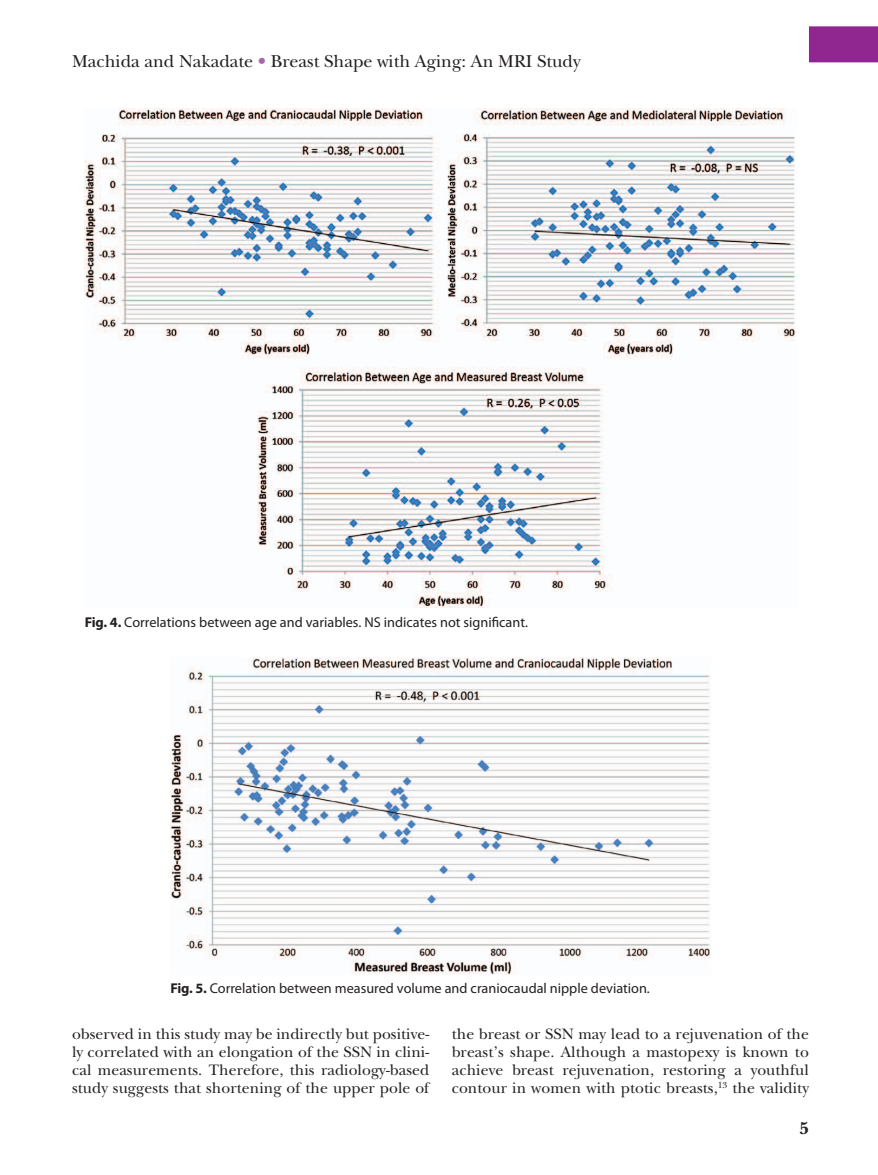
<style>
.page{position:relative;width:878px;height:1175px;background:#fff}
.page>*{position:absolute;margin:0;border:0;box-sizing:border-box;transform-origin:0 0}
.t1{font:18px "New Baskerville";color:#231f20}
.t2{font:700 18px "New Baskerville";color:#231f20}
.t3{font:15.75px/18px "New Baskerville";letter-spacing:.005em;color:#231f20;text-align:justify}
.t4{font:14.25px "Myriad Pro";color:#231f20}
.s1{color:#a966aa}
.s2{font-weight:700}
</style>
<div class="page">
<div style="left:808px;top:26px;width:70px;height:36px;background:#90268f"></div>
<img style="left:85px;top:108px;width:710px;height:500px">
<img style="left:170px;top:658px;width:540px;height:316px">
<p class="t1" style="left:72px;top:51px;width:510px">Machida and Nakadate <span class="s1">•</span> Breast Shape with Aging: An MRI Study</p>
<p class="t4" style="left:85px;top:613px;width:444px"><span class="s2">Fig. 4.</span> Correlations between age and variables. NS indicates not significant.</p>
<p class="t4" style="left:170px;top:979px;width:481px"><span class="s2">Fig. 5.</span> Correlation between measured volume and craniocaudal nipple deviation.</p>
<p class="t3" style="left:72px;top:1024px;width:359px">observed in this study may be indirectly but positive&shy;ly correlated with an elongation of the SSN in clini&shy;cal measurements. Therefore, this radiology-based study suggests that shortening of the upper pole of</p>
<p class="t3" style="left:451px;top:1024px;width:359px">the breast or SSN may lead to a rejuvenation of the breast’s shape. Although a mastopexy is known to achieve breast rejuvenation, restoring a youthful contour in women with ptotic breasts,<sup>13</sup> the validity</p>
<p class="t2" style="left:799px;top:1118px;width:11px">5</p>
</div>
